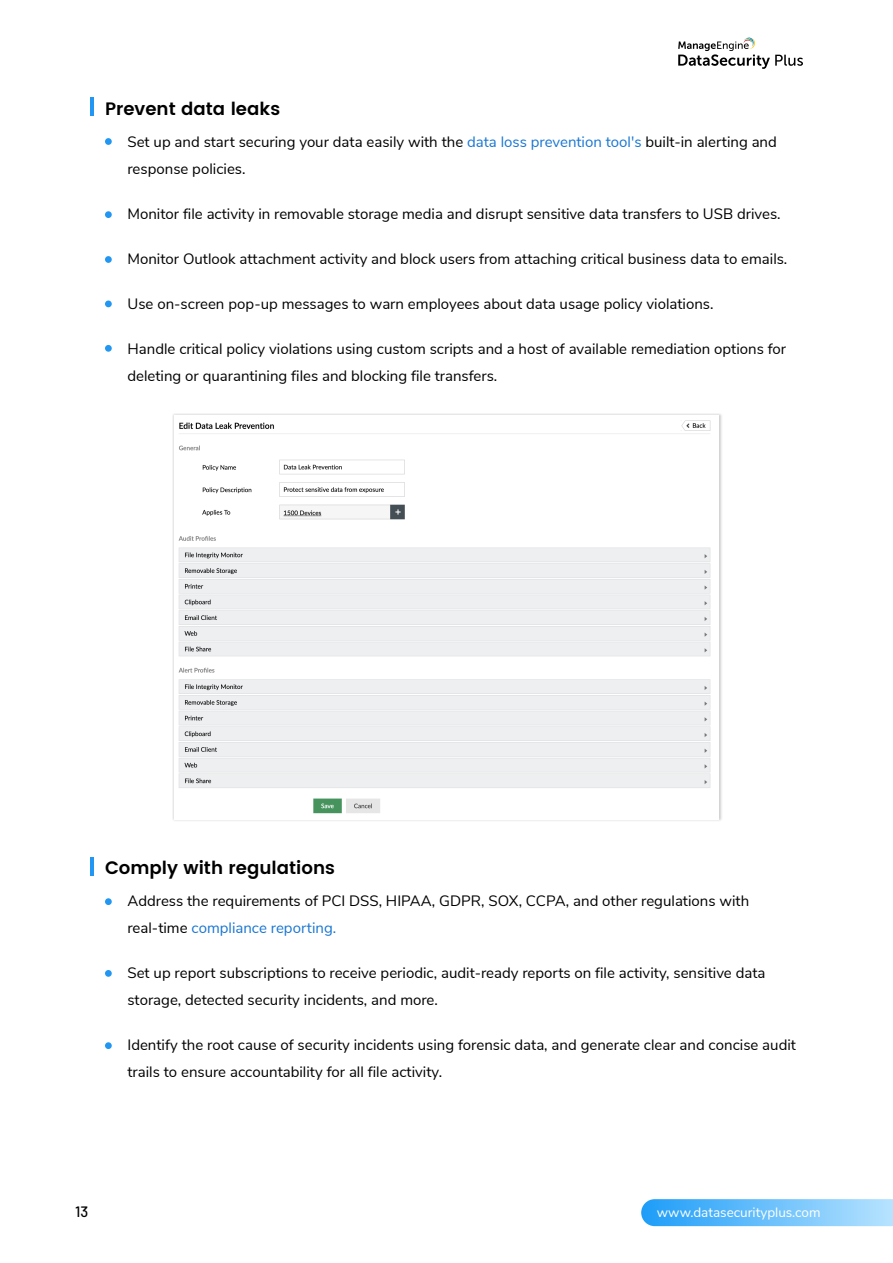
<style>
.page{position:relative;width:893px;height:1263px;background:#fff}
.page>*{position:absolute;margin:0;border:0;box-sizing:border-box;transform-origin:0 0}
.t1{font:600 18px "Poppins";color:#000}
.t2{font:15px/27px "Nunito Sans";color:#000}
.t3{font:500 15px "Barlow";color:#000}
.t4{font:13.5px "Nunito Sans";color:#fff}
.s1{color:#1976d2}
</style>
<div class="page">
<svg style="left:641px;top:1199px;width:252px;height:27px;background:#6dc1fb"></svg>
<svg style="left:678px;top:37px;width:125px;height:32px"></svg>
<hr style="left:90px;top:98px;width:4px;height:18px;background:#2196f2">
<hr style="left:90px;top:857px;width:4px;height:18px;background:#2196f2">
<img style="left:174px;top:415px;width:544px;height:404px">
<div style="left:105px;top:138px;width:7px;height:7px;background:#2196f2;border-radius:50%"></div>
<div style="left:105px;top:211px;width:7px;height:7px;background:#2196f2;border-radius:50%"></div>
<div style="left:105px;top:256px;width:7px;height:7px;background:#2196f2;border-radius:50%"></div>
<div style="left:105px;top:300px;width:7px;height:7px;background:#2196f2;border-radius:50%"></div>
<div style="left:105px;top:345px;width:7px;height:7px;background:#2196f2;border-radius:50%"></div>
<div style="left:105px;top:898px;width:7px;height:7px;background:#2196f2;border-radius:50%"></div>
<div style="left:105px;top:970px;width:7px;height:7px;background:#2196f2;border-radius:50%"></div>
<div style="left:105px;top:1042px;width:7px;height:7px;background:#2196f2;border-radius:50%"></div>
<p class="t1" style="left:105px;top:95px;width:177px">Prevent data leaks</p>
<p class="t2" style="left:128px;top:127px;width:651px">Set up and start securing your data easily with the <span class="s1">data loss prevention tool's</span> built-in alerting and response policies.</p>
<p class="t2" style="left:128px;top:199px;width:655px">Monitor file activity in removable storage media and disrupt sensitive data transfers to USB drives.</p>
<p class="t2" style="left:128px;top:244px;width:661px">Monitor Outlook attachment activity and block users from attaching critical business data to emails.</p>
<p class="t2" style="left:128px;top:289px;width:587px">Use on-screen pop-up messages to warn employees about data usage policy violations.</p>
<p class="t2" style="left:128px;top:334px;width:660px">Handle critical policy violations using custom scripts and a host of available remediation options for deleting or quarantining files and blocking file transfers.</p>
<p class="t1" style="left:105px;top:854px;width:231px">Comply with regulations</p>
<p class="t2" style="left:128px;top:886px;width:623px">Address the requirements of PCI DSS, HIPAA, GDPR, SOX, CCPA, and other regulations with real-time <span class="s1">compliance reporting.</span></p>
<p class="t2" style="left:128px;top:958px;width:639px">Set up report subscriptions to receive periodic, audit-ready reports on file activity, sensitive data storage, detected security incidents, and more.</p>
<p class="t2" style="left:128px;top:1030px;width:670px">Identify the root cause of security incidents using forensic data, and generate clear and concise audit trails to ensure accountability for all file activity.</p>
<p class="t3" style="left:75px;top:1201px;width:15px">13</p>
<p class="t4" style="left:657px;top:1202px;width:165px">www.datasecurityplus.com</p>
</div>
